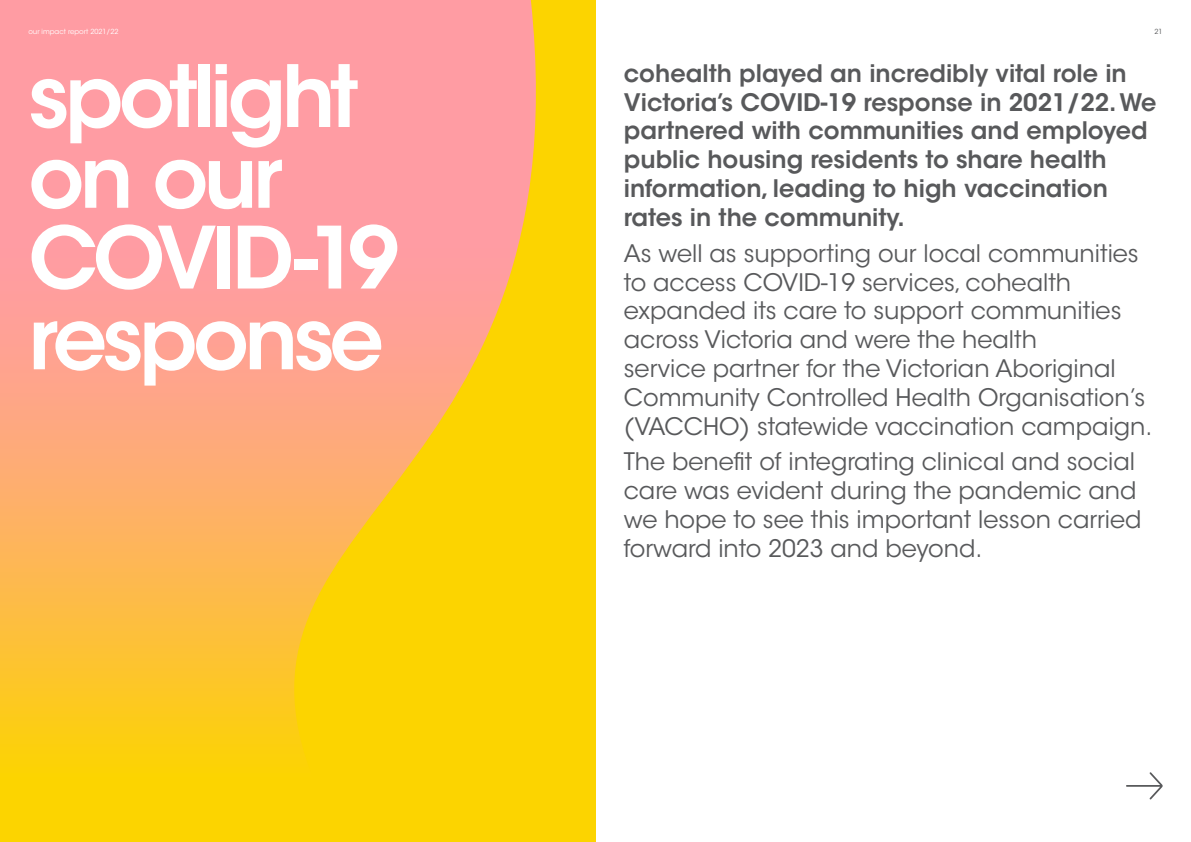
<style>
.page{position:relative;width:1191px;height:842px;background:#fff}
.page>*{position:absolute;margin:0;border:0;box-sizing:border-box;transform-origin:0 0}
.t1{font:600 85px/80.8px "ITC Avant Garde Std";letter-spacing:-.055em;color:#fff}
.Body{font:24px/28.8px "ITC Avant Garde Std";color:#58595b}
.Body-2{font:600 24px/28.8px "ITC Avant Garde Std";color:#58595b}
.t2{font:7px "ITC Avant Garde Std";color:#fff}
.t3{font:7px "ITC Avant Garde Std";color:#58595b}
</style>
<div class="page">
<svg style="left:0;top:0;width:587px;height:842px;background:#fdb656"></svg>
<svg style="left:1126px;top:772px;width:36px;height:27px"></svg>
<p class="t2" style="left:28px;top:27px;width:92px">our impact report 2021/22</p>
<p class="t3" style="left:1154px;top:27px;width:10px">21</p>
<p class="t1" style="left:28px;top:56px;width:372px">spotlight on our<br>COVID-19 response</p>
<p class="Body-2" style="left:624px;top:59px;width:534px">cohealth played an incredibly vital role in Victoria’s COVID-19 response in 2021/22. We partnered with communities and employed public housing residents to share health information, leading to high vaccination rates in the community.</p>
<p class="Body" style="left:624px;top:239px;width:530px">As well as supporting our local communities to access COVID-19 services, cohealth expanded its care to support communities across Victoria and were the health<br>service partner for the Victorian Aboriginal Community Controlled Health Organisation’s (VACCHO) statewide vaccination campaign.</p>
<p class="Body" style="left:624px;top:448px;width:519px">The benefit of integrating clinical and social care was evident during the pandemic and we hope to see this important lesson carried forward into 2023 and beyond.</p>
</div>
